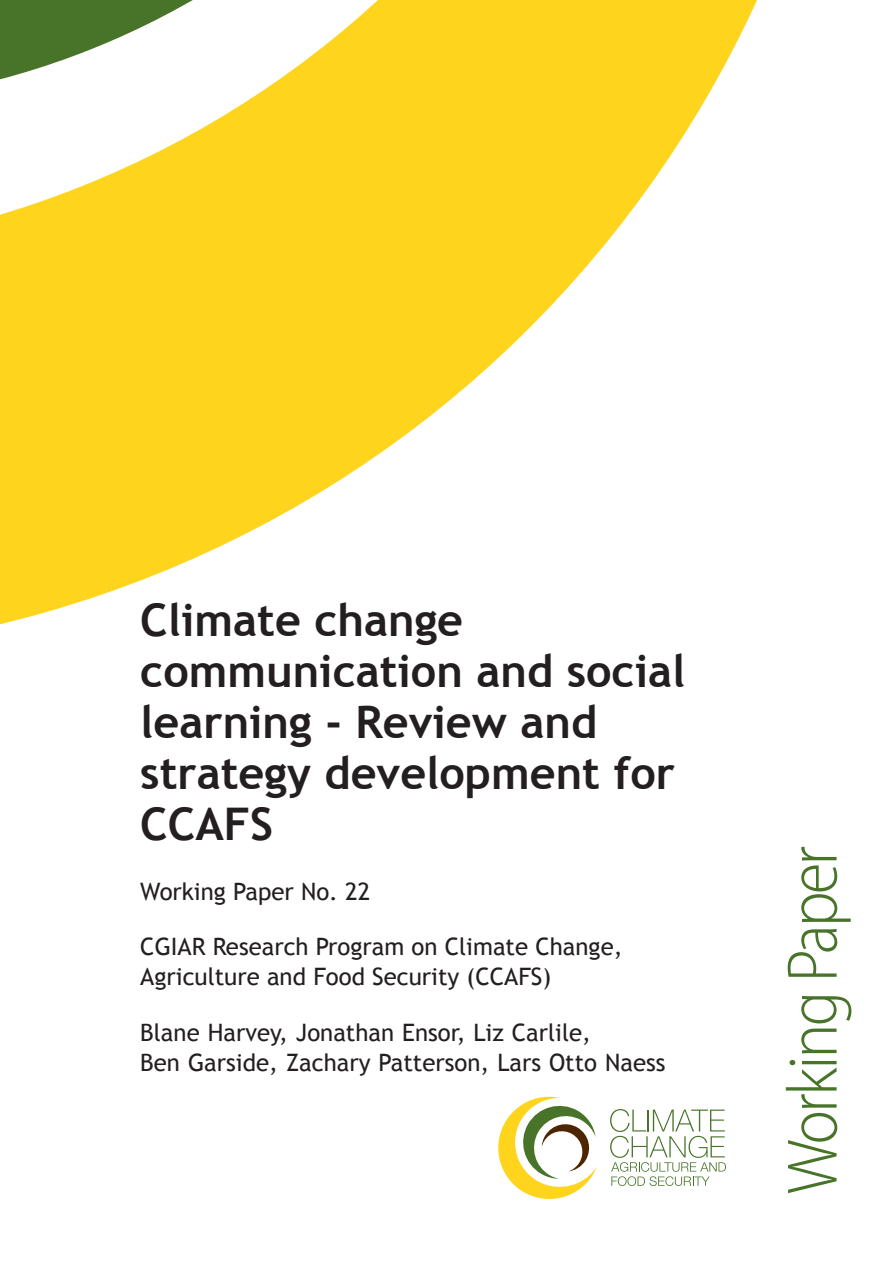
<style>
.page{position:relative;width:893px;height:1263px;background:#fff}
.page>*{position:absolute;margin:0;border:0;box-sizing:border-box;transform-origin:0 0}
.t1{font:300 semi-condensed 72px "Myriad Pro";letter-spacing:-.04em;color:#48742a}
.t2{font:700 45px/51px "Trebuchet MS";color:#231f20}
.t3{font:24px/30px "Trebuchet MS";color:#231f20}
</style>
<div class="page">
<svg style="left:498px;top:1096px;width:99px;height:103px"></svg>
<svg style="left:610px;top:1109px;width:116px;height:77px"></svg>
<svg style="left:0;top:0;width:757px;height:625px;fill:#fed41d"></svg>
<svg style="left:0;top:0;width:519px;height:212px;fill:#fed41d"></svg>
<p class="t2" style="left:140px;top:594px;width:546px">Climate change communication and social learning - Review and strategy development for<br>CCAFS</p>
<p class="t3" style="left:140px;top:876px;width:232px">Working Paper No. 22</p>
<p class="t3" style="left:140px;top:932px;width:484px">CGIAR Research Program on Climate Change,<br>Agriculture and Food Security (CCAFS)</p>
<p class="t3" style="left:140px;top:1018px;width:452px">Blane Harvey, Jonathan Ensor, Liz Carlile,</p>
<p class="t3" style="left:140px;top:1048px;width:527px">Ben Garside, Zachary Patterson, Lars Otto Naess</p>
<p class="t1" style="left:774px;top:1194px;width:350px;rotate:-90deg">Working Paper</p>
</div>
